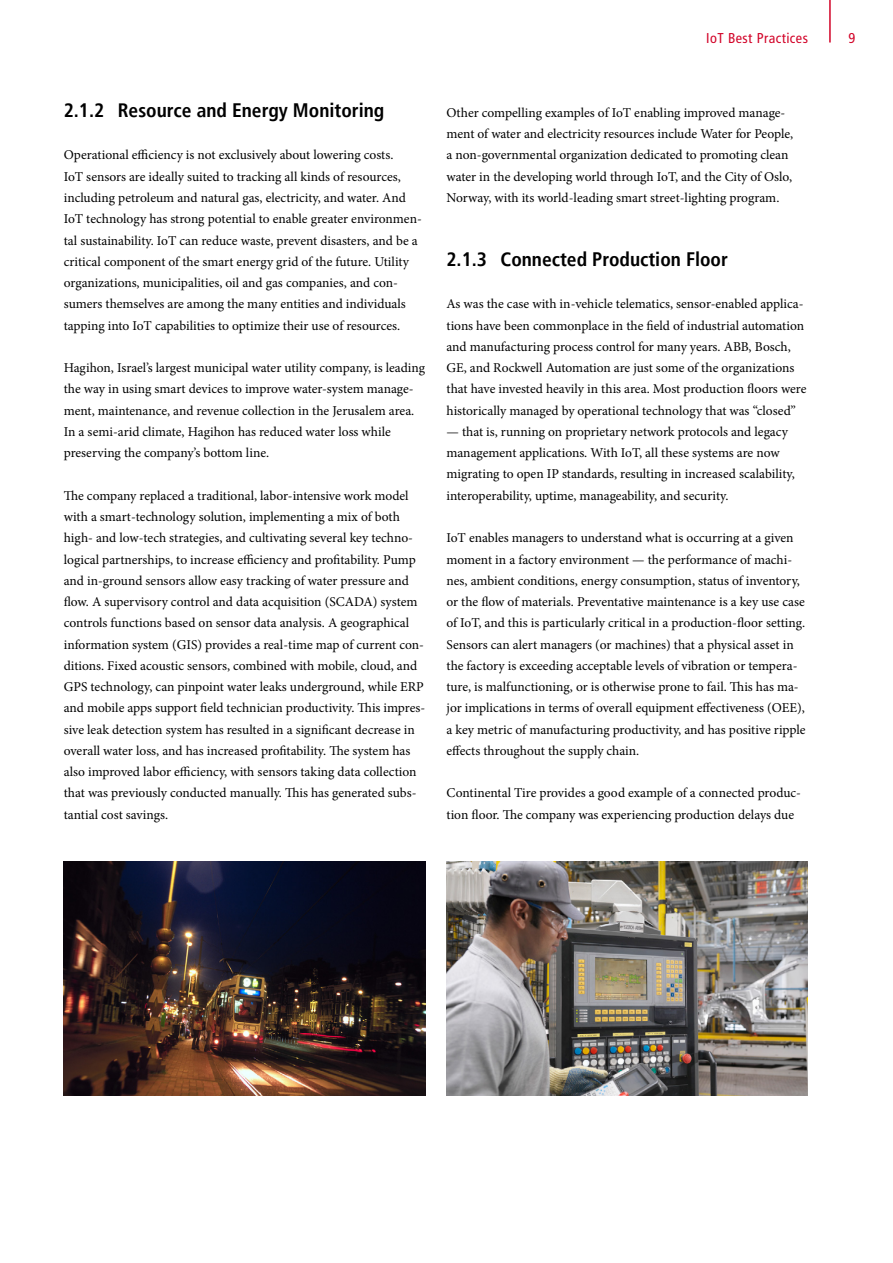
<style>
.page{position:relative;width:893px;height:1263px;background:#fff}
.page>*{position:absolute;margin:0;border:0;box-sizing:border-box;transform-origin:0 0}
.t1{font:700 condensed 19.5px "Frutiger LT";color:#000}
.t2{font:condensed 14.25px "Frutiger LT";letter-spacing:.03em;color:#d20328}
.t3{font:13.5px/21.3px "Minion Pro";color:#000}
</style>
<div class="page">
<hr style="left:829px;top:0;width:2px;height:43px;background:#d20328">
<img style="left:64px;top:861px;width:362px;height:234px">
<img style="left:446px;top:861px;width:362px;height:234px">
<p class="t2" style="left:706px;top:29px;width:103px">IoT Best Practices</p>
<p class="t2" style="left:848px;top:29px;width:8px">9</p>
<h1 class="t1" style="left:64px;top:99px;width:322px">2.1.2 Resource and Energy Monitoring</h1>
<p class="t3" style="left:64px;top:145px;width:360px">Operational efficiency is not exclusively about lowering costs.<br>IoT sensors are ideally suited to tracking all kinds of resources, including petroleum and natural gas, electricity, and water. And IoT technology has strong potential to enable greater environmen&shy;tal sustainability. IoT can reduce waste, prevent disasters, and be a critical component of the smart energy grid of the future. Utility organizations, municipalities, oil and gas companies, and con&shy;sumers themselves are among the many entities and individuals tapping into IoT capabilities to optimize their use of resources.</p>
<p class="t3" style="left:64px;top:357px;width:363px">Hagihon, Israel’s largest municipal water utility company, is leading the way in using smart devices to improve water-system manage&shy;ment, maintenance, and revenue collection in the Jerusalem area.<br>In a semi-arid climate, Hagihon has reduced water loss while preserving the company’s bottom line.</p>
<p class="t3" style="left:64px;top:485px;width:363px">The company replaced a traditional, labor-intensive work model with a smart-technology solution, implementing a mix of both high- and low-tech strategies, and cultivating several key techno&shy;logical partnerships, to increase efficiency and profitability. Pump and in-ground sensors allow easy tracking of water pressure and flow. A supervisory control and data acquisition (SCADA) system controls functions based on sensor data analysis. A geographical information system (GIS) provides a real-time map of current con&shy;ditions. Fixed acoustic sensors, combined with mobile, cloud, and GPS technology, can pinpoint water leaks underground, while ERP and mobile apps support field technician productivity. This impres&shy;sive leak detection system has resulted in a significant decrease in overall water loss, and has increased profitability. The system has also improved labor efficiency, with sensors taking data collection that was previously conducted manually. This has generated subs&shy;tantial cost savings.</p>
<p class="t3" style="left:446px;top:102px;width:348px">Other compelling examples of IoT enabling improved manage&shy;ment of water and electricity resources include Water for People, a non-governmental organization dedicated to promoting clean water in the developing world through IoT, and the City of Oslo, Norway, with its world-leading smart street-lighting program.</p>
<h1 class="t1" style="left:446px;top:247px;width:283px">2.1.3 Connected Production Floor</h1>
<p class="t3" style="left:446px;top:293px;width:361px">As was the case with in-vehicle telematics, sensor-enabled applica&shy;tions have been commonplace in the field of industrial automation and manufacturing process control for many years. ABB, Bosch, GE, and Rockwell Automation are just some of the organizations that have invested heavily in this area. Most production floors were historically managed by operational technology that was “closed”</p>
<p class="t3" style="left:446px;top:421px;width:350px">— that is, running on proprietary network protocols and legacy management applications. With IoT, all these systems are now migrating to open IP standards, resulting in increased scalability, interoperability, uptime, manageability, and security.</p>
<p class="t3" style="left:446px;top:527px;width:361px">IoT enables managers to understand what is occurring at a given moment in a factory environment — the performance of machi&shy;nes, ambient conditions, energy consumption, status of inventory, or the flow of materials. Preventative maintenance is a key use case of IoT, and this is particularly critical in a production-floor setting.<br>Sensors can alert managers (or machines) that a physical asset in the factory is exceeding acceptable levels of vibration or tempera&shy;ture, is malfunctioning, or is otherwise prone to fail. This has ma&shy;jor implications in terms of overall equipment effectiveness (OEE), a key metric of manufacturing productivity, and has positive ripple effects throughout the supply chain.</p>
<p class="t3" style="left:446px;top:782px;width:356px">Continental Tire provides a good example of a connected produc&shy;tion floor. The company was experiencing production delays due</p>
</div>
